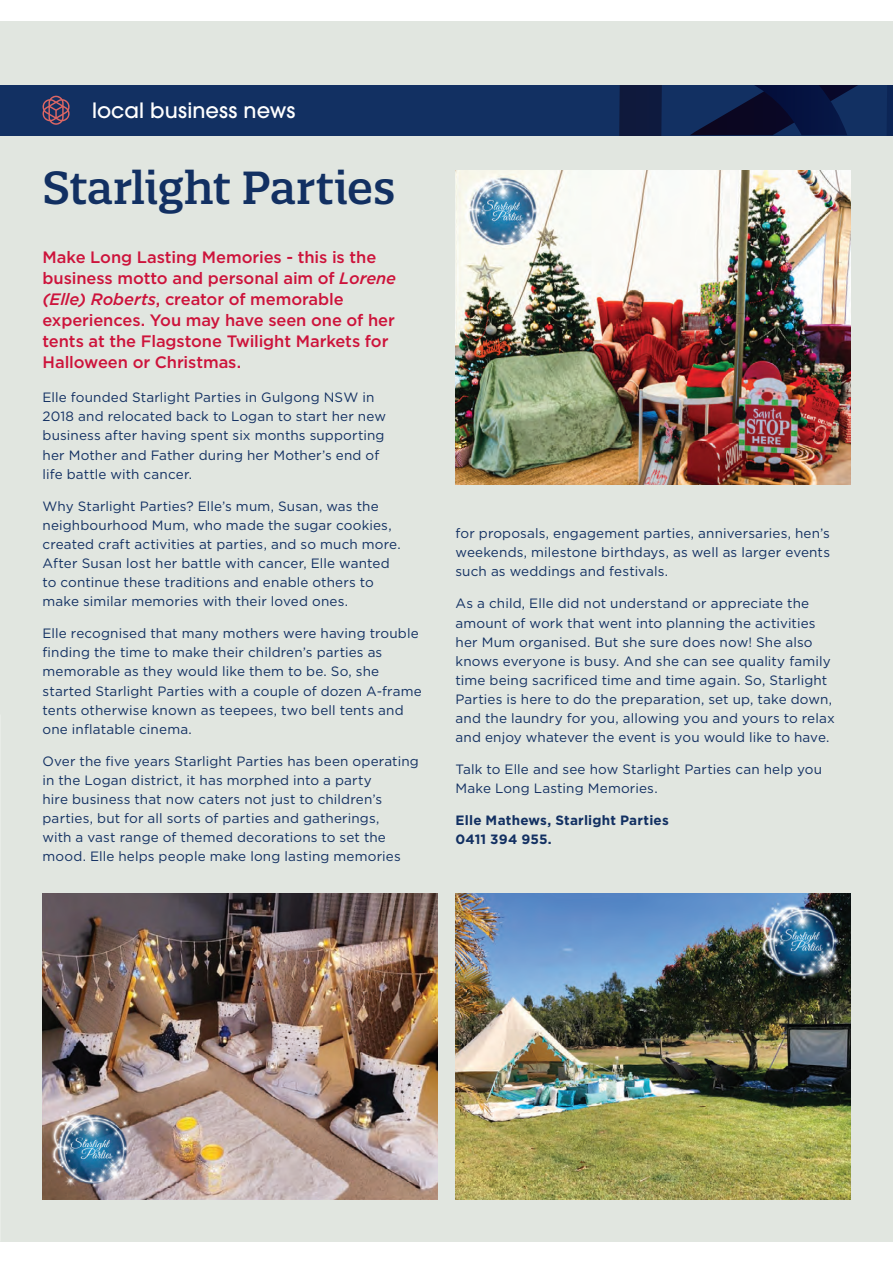
<style>
.page{position:relative;width:893px;height:1263px;background:#fff}
.page>*{position:absolute;margin:0;border:0;box-sizing:border-box;transform-origin:0 0}
.quatro_slab_Head1_blue{font:500 45px "Quatro Slab";letter-spacing:-.01em;color:#123062}
.t1{font:500 21px "ITC Avant Garde Pro";color:#fff}
.Quote_2_Red{font:500 16.5px/21px "Gotham";letter-spacing:-.005em;color:#cd133b}
.Body_Gotham{font:13.5px/19.2px "Gotham";letter-spacing:.01em;color:#123062}
.Body_Gotham-2{font:700 13.5px/19.2px "Gotham";letter-spacing:.015em;color:#123062}
.s1{font-style:italic}
</style>
<div class="page">
<div style="left:0;top:21px;width:893px;height:1221px;background:#e1e6e0"></div>
<div style="left:0;top:85px;width:893px;height:50px;background:#123062"></div>
<svg style="left:42px;top:96px;width:28px;height:29px"></svg>
<svg style="left:619px;top:85px;width:274px;height:50px"></svg>
<img style="left:455px;top:170px;width:396px;height:315px">
<img style="left:43px;top:893px;width:394px;height:306px">
<img style="left:455px;top:893px;width:396px;height:306px">
<p class="t1" style="left:92px;top:97px;width:205px">local business news</p>
<p class="quatro_slab_Head1_blue" style="left:43px;top:159px;width:354px">Starlight Parties</p>
<p class="Quote_2_Red" style="left:43px;top:247px;width:355px">Make Long Lasting Memories - this is the business motto and personal aim of <span class="s1">Lorene (Elle) Roberts</span>, creator of memorable experiences. You may have seen one of her tents at the Flagstone Twilight Markets for Halloween or Christmas.</p>
<p class="Body_Gotham" style="left:43px;top:387px;width:345px">Elle founded Starlight Parties in Gulgong NSW in 2018 and relocated back to Logan to start her new business after having spent six months supporting her Mother and Father during her Mother’s end of life battle with cancer.</p>
<p class="Body_Gotham" style="left:43px;top:496px;width:360px">Why Starlight Parties? Elle’s mum, Susan, was the neighbourhood Mum, who made the sugar cookies, created craft activities at parties, and so much more.<br>After Susan lost her battle with cancer, Elle wanted to continue these traditions and enable others to make similar memories with their loved ones.</p>
<p class="Body_Gotham" style="left:43px;top:623px;width:381px">Elle recognised that many mothers were having trouble finding the time to make their children’s parties as memorable as they would like them to be. So, she started Starlight Parties with a couple of dozen A-frame tents otherwise known as teepees, two bell tents and one inflatable cinema.</p>
<p class="Body_Gotham" style="left:43px;top:751px;width:378px">Over the five years Starlight Parties has been operating in the Logan district, it has morphed into a party<br>hire business that now caters not just to children’s parties, but for all sorts of parties and gatherings,<br>with a vast range of themed decorations to set the mood. Elle helps people make long lasting memories</p>
<p class="Body_Gotham" style="left:455px;top:523px;width:376px;text-align:justify">for proposals, engagement parties, anniversaries, hen’s weekends, milestone birthdays, as well as larger events such as weddings and festivals.</p>
<p class="Body_Gotham" style="left:455px;top:594px;width:381px">As a child, Elle did not understand or appreciate the amount of work that went into planning the activities her Mum organised. But she sure does now! She also knows everyone is busy. And she can see quality family time being sacrificed time and time again. So, Starlight Parties is here to do the preparation, set up, take down, and the laundry for you, allowing you and yours to relax and enjoy whatever the event is you would like to have.</p>
<p class="Body_Gotham" style="left:455px;top:759px;width:368px">Talk to Elle and see how Starlight Parties can help you<br>Make Long Lasting Memories.</p>
<p class="Body_Gotham-2" style="left:455px;top:811px;width:215px">Elle Mathews, Starlight Parties<br>0411 394 955.</p>
</div>
